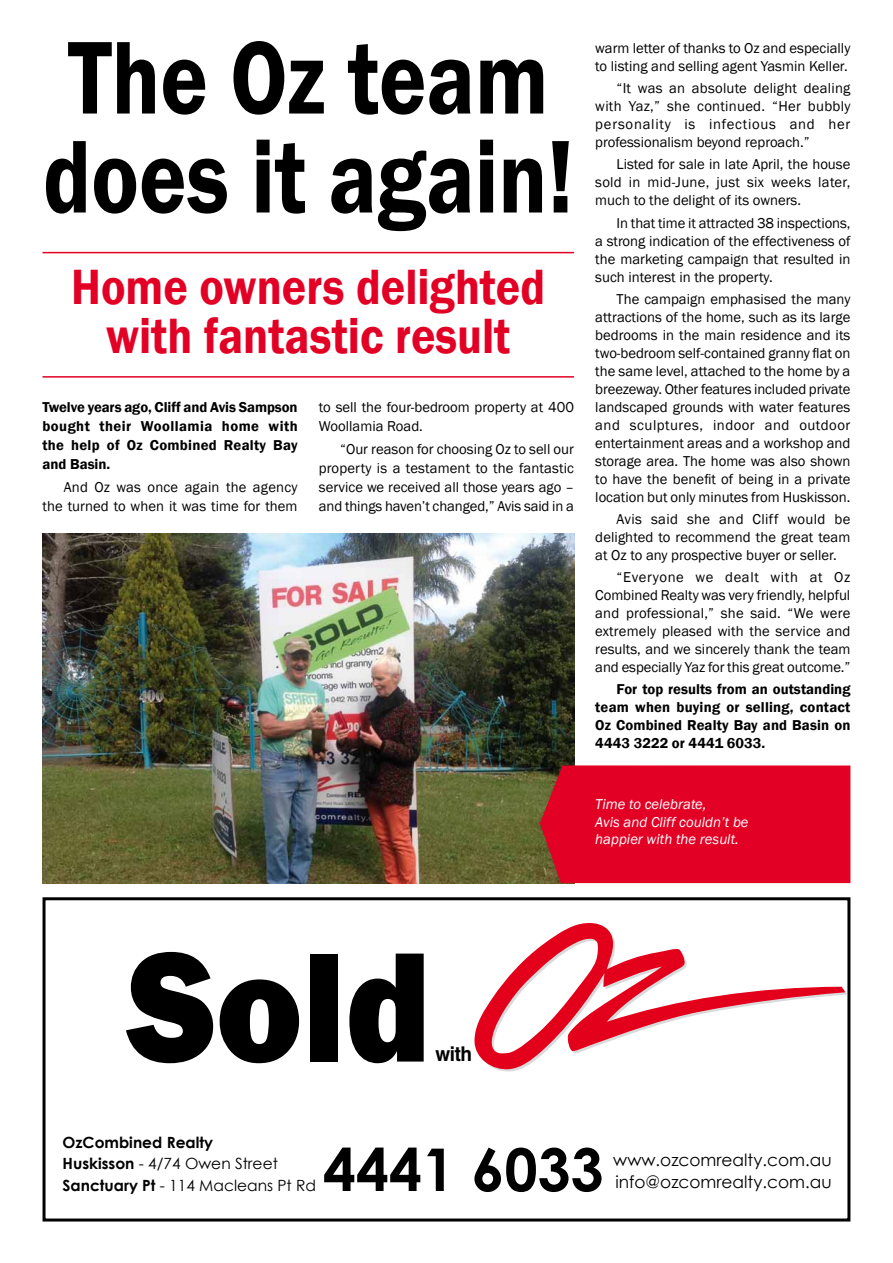
<style>
.page{position:relative;width:893px;height:1263px;background:#fff}
.page>*{position:absolute;margin:0;border:0;box-sizing:border-box;transform-origin:0 0}
.t1{font:700 176.85px "Swiss 721 BT";color:#000;scale:.79 1}
.t2{font:800 162px "Franklin Gothic";color:#000;scale:.9 1}
.t3{font:600 107.1px/99px "Franklin Gothic";color:#000;scale:.83 1}
.t4{font:700 58.95px "Century Gothic";color:#000}
.t5{font:600 51px/49.5px "Franklin Gothic";color:#e20025;text-align:center;scale:.9 1}
.t6{font:700 20.4px "Swiss 721 BT";color:#000;scale:.94 1}
.t7{font:16.95px "Century Gothic";color:#000}
.t8{font:700 15.45px/21.5px "Century Gothic";color:#000}
.t9{font:14.7px/18px "Franklin Gothic";color:#000;text-align:justify}
.t10{font:600 14.7px/18.9px "Franklin Gothic";letter-spacing:.015em;color:#000;text-align:justify}
.t11{font:italic 14.7px/17.7px "Franklin Gothic";color:#fff}
.s1{font-weight:400}
</style>
<div class="page">
<div style="left:43px;top:897px;width:807px;height:324px;border:3px solid #000"></div>
<svg style="left:474px;top:922px;width:371px;height:149px"></svg>
<img style="left:43px;top:534px;width:531px;height:349px">
<hr style="left:43px;top:252px;width:531px;height:1px;background:#e20025">
<hr style="left:43px;top:376px;width:531px;height:2px;background:#e20025">
<div style="left:540px;top:765px;width:310px;height:118px;background:#e20025"></div>
<h3 class="t3" style="left:43px;top:30px;width:641px">The Oz team does it again!</h3>
<h3 class="t5" style="left:71px;top:262px;width:528px">Home owners delighted with fantastic result</h3>
<p class="t10" style="left:43px;top:398px;width:257px">Twelve years ago, Cliff and Avis Sampson bought their Woollamia home with the help of Oz Combined Realty Bay and Basin.</p>
<p class="t9" style="left:43px;top:478px;width:257px;line-height:18.9px;text-align:right">And Oz was once again the agency the turned to when it was time for them</p>
<p class="t9" style="left:319px;top:398px;width:257px;line-height:18.9px">to sell the four-bedroom property at 400<br>Woollamia Road.</p>
<p class="t9" style="left:319px;top:440px;width:257px;line-height:18.9px;text-indent:21px">“Our reason for choosing Oz to sell our property is a testament to the fantastic service we received all those years ago – and things haven’t changed,” Avis said in a</p>
<p class="t9" style="left:595px;top:39px;width:257px">warm letter of thanks to Oz and especially to listing and selling agent Yasmin Keller.</p>
<p class="t9" style="left:595px;top:79px;width:257px;text-indent:21px">“It was an absolute delight dealing with Yaz,” she continued. “Her bubbly personality is infectious and her professionalism beyond reproach.”</p>
<p class="t9" style="left:595px;top:156px;width:257px;text-indent:21px">Listed for sale in late April, the house sold in mid-June, just six weeks later, much to the delight of its owners.</p>
<p class="t9" style="left:595px;top:214px;width:257px;text-indent:21px">In that time it attracted 38 inspections, a strong indication of the effectiveness of the marketing campaign that resulted in such interest in the property.</p>
<p class="t9" style="left:595px;top:290px;width:257px;text-indent:21px">The campaign emphasised the many attractions of the home, such as its large bedrooms in the main residence and its two-bedroom self-contained granny flat on the same level, attached to the home by a breezeway. Other features included private landscaped grounds with water features and sculptures, indoor and outdoor entertainment areas and a workshop and storage area. The home was also shown to have the benefit of being in a private location but only minutes from Huskisson.</p>
<p class="t9" style="left:595px;top:510px;width:257px;text-indent:21px">Avis said she and Cliff would be delighted to recommend the great team at Oz to any prospective buyer or seller.</p>
<p class="t9" style="left:595px;top:569px;width:257px;text-indent:21px">“Everyone we dealt with at Oz Combined Realty was very friendly, helpful and professional,” she said. “We were extremely pleased with the service and results, and we sincerely thank the team and especially Yaz for this great outcome.”</p>
<p class="t10" style="left:595px;top:681px;width:257px;line-height:18px;text-indent:21px">For top results from an outstanding team when buying or selling, contact Oz Combined Realty Bay and Basin on 4443 3222 or 4441 6033.</p>
<p class="t11" style="left:595px;top:795px;width:155px">Time to celebrate,<br>Avis and Cliff couldn’t be happier with the result.</p>
<h1 class="t1" style="left:200px;top:898px;width:299px">Sell</h1>
<h2 class="t2" style="left:127px;top:902px;width:339px">Sold</h2>
<h3 class="t6" style="left:435px;top:1041px;width:40px">with</h3>
<p class="t8" style="left:63px;top:1131px;width:255px">OzCombined Realty<br>Huskisson <span class="s1">- 4/74 Owen Street<br></span>Sanctuary Pt <span class="s1">- 114 Macleans Pt Rd</span></p>
<h3 class="t4" style="left:323px;top:1125px;width:282px">4441 6033</h3>
<p class="t7" style="left:613px;top:1148px;width:220px">www.ozcomrealty.com.au</p>
<p class="t7" style="left:615px;top:1170px;width:218px">info@ozcomrealty.com.au</p>
</div>
